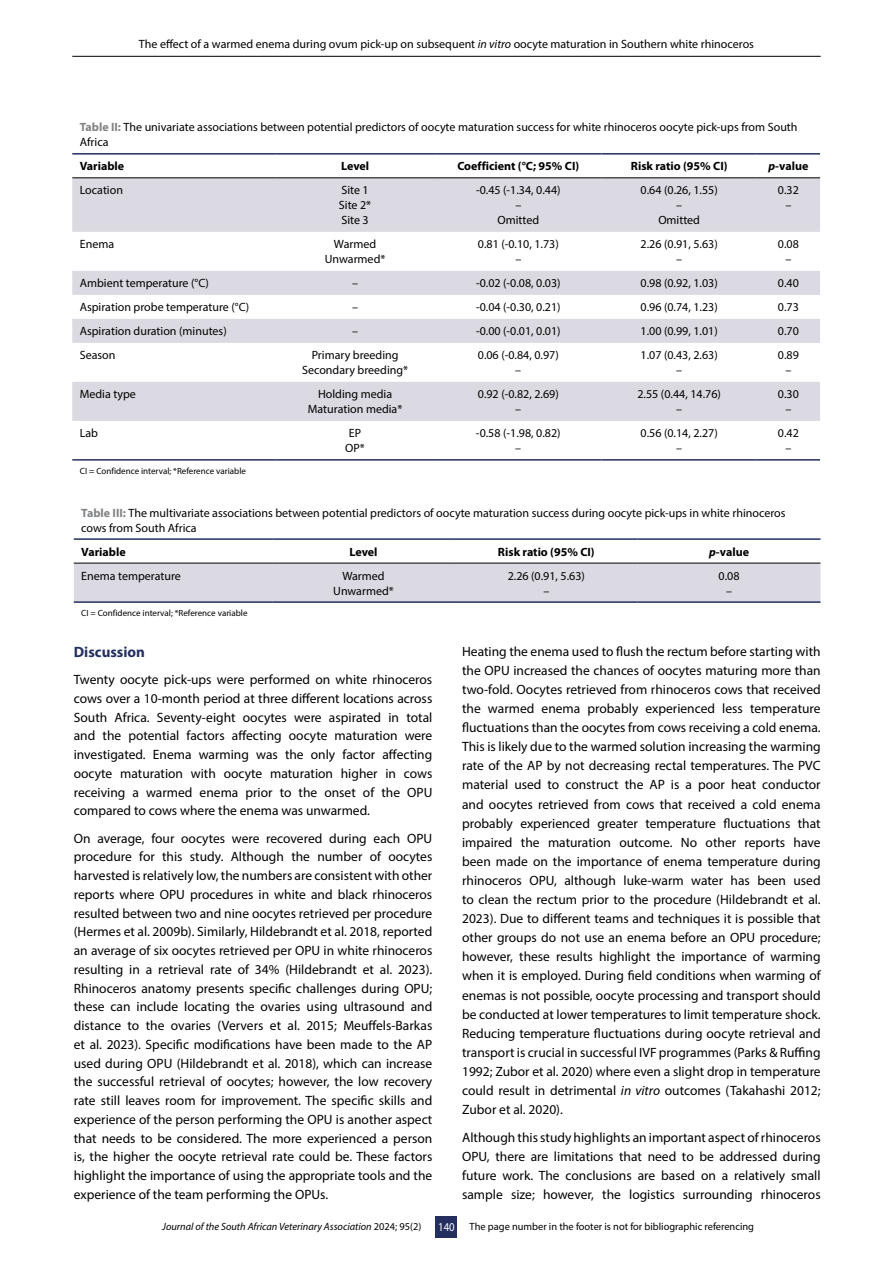
<style>
.page{position:relative;width:893px;height:1263px;background:#fff}
.page>*{position:absolute;margin:0;border:0;box-sizing:border-box;transform-origin:0 0}
.t1{font:700 15px "Myriad Pro";color:#242f5f}
.t2{font:13.5px/19px "Myriad Pro";color:#000;text-align:justify}
.t3{font:12px/15px "Myriad Pro";color:#000;text-align:center}
.t4{font:700 12px "Myriad Pro";color:#000}
.t5{font:10.5px "Myriad Pro";color:#000}
.t6{font:italic 10.5px "Myriad Pro";color:#000}
.t7{font:9px "Myriad Pro";color:#000}
.s1{font-style:italic}
.s2{font-weight:700;color:#808285}
.s3{font-style:normal}
.s4{font-size:12px;color:#fff}
</style>
<div class="page">
<div style="left:436px;top:1217px;width:21px;height:21px;background:#242f5f"></div>
<hr style="left:72px;top:56px;width:749px;height:1px;background:#000">
<svg style="left:72px;top:178px;width:748px;height:243px;fill:#dbd9e1"></svg>
<hr style="left:72px;top:153px;width:203px;height:2px;background:#242f5f">
<hr style="left:275px;top:153px;width:160px;height:2px;background:#242f5f">
<hr style="left:435px;top:153px;width:167px;height:2px;background:#242f5f">
<hr style="left:602px;top:153px;width:155px;height:2px;background:#242f5f">
<hr style="left:757px;top:153px;width:63px;height:2px;background:#242f5f">
<hr style="left:72px;top:459px;width:203px;height:2px;background:#242f5f">
<hr style="left:275px;top:459px;width:160px;height:2px;background:#242f5f">
<hr style="left:435px;top:459px;width:167px;height:2px;background:#242f5f">
<hr style="left:602px;top:459px;width:155px;height:2px;background:#242f5f">
<hr style="left:757px;top:459px;width:63px;height:2px;background:#242f5f">
<hr style="left:72px;top:177px;width:203px;height:1px;background:#000">
<hr style="left:275px;top:177px;width:160px;height:1px;background:#000">
<hr style="left:435px;top:177px;width:167px;height:1px;background:#000">
<hr style="left:602px;top:177px;width:155px;height:1px;background:#000">
<hr style="left:757px;top:177px;width:63px;height:1px;background:#000">
<div style="left:74px;top:564px;width:746px;height:37px;background:#dbd9e1"></div>
<hr style="left:74px;top:538px;width:198px;height:2px;background:#242f5f">
<hr style="left:272px;top:538px;width:183px;height:2px;background:#242f5f">
<hr style="left:455px;top:538px;width:183px;height:2px;background:#242f5f">
<hr style="left:638px;top:538px;width:182px;height:2px;background:#242f5f">
<hr style="left:74px;top:601px;width:198px;height:2px;background:#242f5f">
<hr style="left:272px;top:601px;width:183px;height:2px;background:#242f5f">
<hr style="left:455px;top:601px;width:183px;height:2px;background:#242f5f">
<hr style="left:638px;top:601px;width:182px;height:2px;background:#242f5f">
<hr style="left:74px;top:563px;width:198px;height:1px;background:#000">
<hr style="left:272px;top:563px;width:183px;height:1px;background:#000">
<hr style="left:455px;top:563px;width:183px;height:1px;background:#000">
<hr style="left:638px;top:563px;width:182px;height:1px;background:#000">
<p class="t3" style="left:139px;top:37px;width:616px">The effect of a warmed enema during ovum pick-up on subsequent <span class="s1">in vitro</span> oocyte maturation in Southern white rhinoceros</p>
<p class="t3" style="left:80px;top:120px;width:719px;text-align:left"><span class="s2">Table II:</span> The univariate associations between potential predictors of oocyte maturation success for white rhinoceros oocyte pick-ups from South<br>Africa</p>
<p class="t4" style="left:80px;top:158px;width:46px">Variable</p>
<p class="t4" style="left:341px;top:158px;width:30px">Level</p>
<p class="t4" style="left:457px;top:158px;width:123px">Coefficient (°C; 95% CI)</p>
<p class="t4" style="left:631px;top:158px;width:98px">Risk ratio (95% CI)</p>
<p class="t4" style="left:768px;top:158px;width:41px"><span class="s1">p</span>-value</p>
<p class="t3" style="left:80px;top:183px;width:45px">Location</p>
<p class="t3" style="left:339px;top:183px;width:34px;text-align:left">Site 1<br>Site 2*<br>Site 3</p>
<p class="t3" style="left:476px;top:183px;width:86px">-0.45 (-1.34, 0.44) –<br>Omitted</p>
<p class="t3" style="left:641px;top:183px;width:79px">0.64 (0.26, 1.55) –<br>Omitted</p>
<p class="t3" style="left:778px;top:183px;width:22px">0.32 –</p>
<p class="t3" style="left:80px;top:237px;width:36px">Enema</p>
<p class="t3" style="left:325px;top:237px;width:62px">Warmed<br>Unwarmed*</p>
<p class="t3" style="left:478px;top:237px;width:82px">0.81 (-0.10, 1.73) –</p>
<p class="t3" style="left:641px;top:237px;width:79px">2.26 (0.91, 5.63) –</p>
<p class="t3" style="left:778px;top:237px;width:22px">0.08 –</p>
<p class="t3" style="left:80px;top:276px;width:131px">Ambient temperature (°C)</p>
<p class="t3" style="left:352px;top:276px;width:7px">–</p>
<p class="t3" style="left:476px;top:276px;width:86px">-0.02 (-0.08, 0.03)</p>
<p class="t3" style="left:641px;top:276px;width:79px">0.98 (0.92, 1.03)</p>
<p class="t3" style="left:778px;top:276px;width:22px">0.40</p>
<p class="t3" style="left:80px;top:300px;width:171px">Aspiration probe temperature (°C)</p>
<p class="t3" style="left:352px;top:300px;width:7px">–</p>
<p class="t3" style="left:476px;top:300px;width:86px">-0.04 (-0.30, 0.21)</p>
<p class="t3" style="left:641px;top:300px;width:79px">0.96 (0.74, 1.23)</p>
<p class="t3" style="left:778px;top:300px;width:22px">0.73</p>
<p class="t3" style="left:80px;top:324px;width:148px">Aspiration duration (minutes)</p>
<p class="t3" style="left:352px;top:324px;width:7px">–</p>
<p class="t3" style="left:476px;top:324px;width:86px">-0.00 (-0.01, 0.01)</p>
<p class="t3" style="left:641px;top:324px;width:79px">1.00 (0.99, 1.01)</p>
<p class="t3" style="left:778px;top:324px;width:22px">0.70</p>
<p class="t3" style="left:80px;top:348px;width:37px">Season</p>
<p class="t3" style="left:302px;top:348px;width:108px">Primary breeding<br>Secondary breeding*</p>
<p class="t3" style="left:478px;top:348px;width:82px">0.06 (-0.84, 0.97) –</p>
<p class="t3" style="left:641px;top:348px;width:79px">1.07 (0.43, 2.63) –</p>
<p class="t3" style="left:778px;top:348px;width:22px">0.89 –</p>
<p class="t3" style="left:80px;top:387px;width:58px">Media type</p>
<p class="t3" style="left:308px;top:387px;width:96px">Holding media<br>Maturation media*</p>
<p class="t3" style="left:478px;top:387px;width:82px">0.92 (-0.82, 2.69) –</p>
<p class="t3" style="left:637px;top:387px;width:85px">2.55 (0.44, 14.76) –</p>
<p class="t3" style="left:778px;top:387px;width:22px">0.30 –</p>
<p class="t3" style="left:80px;top:426px;width:20px">Lab</p>
<p class="t3" style="left:345px;top:426px;width:21px">EP<br>OP*</p>
<p class="t3" style="left:476px;top:426px;width:86px">-0.58 (-1.98, 0.82) –</p>
<p class="t3" style="left:641px;top:426px;width:79px">0.56 (0.14, 2.27) –</p>
<p class="t3" style="left:778px;top:426px;width:22px">0.42 –</p>
<p class="t7" style="left:80px;top:465px;width:168px">CI = Confidence interval; *Reference variable</p>
<p class="t3" style="left:81px;top:505px;width:706px;text-align:left"><span class="s2">Table III:</span> The multivariate associations between potential predictors of oocyte maturation success during oocyte pick-ups in white rhinoceros cows from South Africa</p>
<p class="t4" style="left:81px;top:544px;width:46px">Variable</p>
<p class="t4" style="left:349px;top:544px;width:30px">Level</p>
<p class="t4" style="left:498px;top:544px;width:98px">Risk ratio (95% CI)</p>
<p class="t4" style="left:709px;top:544px;width:41px"><span class="s1">p</span>-value</p>
<p class="t3" style="left:81px;top:568px;width:101px">Enema temperature</p>
<p class="t3" style="left:333px;top:568px;width:62px">Warmed<br>Unwarmed*</p>
<p class="t3" style="left:508px;top:568px;width:79px">2.26 (0.91, 5.63) –</p>
<p class="t3" style="left:719px;top:568px;width:22px">0.08 –</p>
<p class="t7" style="left:81px;top:608px;width:168px">CI = Confidence interval; *Reference variable</p>
<p class="t1" style="left:74px;top:642px;width:73px">Discussion</p>
<p class="t2" style="left:74px;top:670px;width:360px">Twenty oocyte pick-ups were performed on white rhinoceros cows over a 10-month period at three different locations across South Africa. Seventy-eight oocytes were aspirated in total and the potential factors affecting oocyte maturation were investigated. Enema warming was the only factor affecting oocyte maturation with oocyte maturation higher in cows receiving a warmed enema prior to the onset of the OPU compared to cows where the enema was unwarmed.</p>
<p class="t2" style="left:74px;top:828px;width:360px">On average, four oocytes were recovered during each OPU procedure for this study. Although the number of oocytes harvested is relatively low, the numbers are consistent with other reports where OPU procedures in white and black rhinoceros resulted between two and nine oocytes retrieved per procedure (Hermes et al. 2009b). Similarly, Hildebrandt et al. 2018, reported an average of six oocytes retrieved per OPU in white rhinoceros resulting in a retrieval rate of 34% (Hildebrandt et al. 2023).<br>Rhinoceros anatomy presents specific challenges during OPU; these can include locating the ovaries using ultrasound and distance to the ovaries (Ververs et al. 2015; Meuffels-Barkas et al. 2023). Specific modifications have been made to the AP used during OPU (Hildebrandt et al. 2018), which can increase the successful retrieval of oocytes; however, the low recovery rate still leaves room for improvement. The specific skills and experience of the person performing the OPU is another aspect that needs to be considered. The more experienced a person is, the higher the oocyte retrieval rate could be. These factors highlight the importance of using the appropriate tools and the experience of the team performing the OPUs.</p>
<p class="t2" style="left:462px;top:641px;width:360px">Heating the enema used to flush the rectum before starting with the OPU increased the chances of oocytes maturing more than two-fold. Oocytes retrieved from rhinoceros cows that received the warmed enema probably experienced less temperature fluctuations than the oocytes from cows receiving a cold enema.<br>This is likely due to the warmed solution increasing the warming rate of the AP by not decreasing rectal temperatures. The PVC material used to construct the AP is a poor heat conductor and oocytes retrieved from cows that received a cold enema probably experienced greater temperature fluctuations that impaired the maturation outcome. No other reports have been made on the importance of enema temperature during rhinoceros OPU, although luke-warm water has been used to clean the rectum prior to the procedure (Hildebrandt et al.<br>2023). Due to different teams and techniques it is possible that other groups do not use an enema before an OPU procedure; however, these results highlight the importance of warming when it is employed. During field conditions when warming of enemas is not possible, oocyte processing and transport should be conducted at lower temperatures to limit temperature shock.<br>Reducing temperature fluctuations during oocyte retrieval and transport is crucial in successful IVF programmes (Parks &amp; Ruffing 1992; Zubor et al. 2020) where even a slight drop in temperature could result in detrimental <span class="s1">in vitro</span> outcomes (Takahashi 2012; Zubor et al. 2020).</p>
<p class="t2" style="left:462px;top:1127px;width:360px">Although this study highlights an important aspect of rhinoceros OPU, there are limitations that need to be addressed during future work. The conclusions are based on a relatively small sample size; however, the logistics surrounding rhinoceros</p>
<p class="t6" style="left:162px;top:1220px;width:261px">Journal of the South African Veterinary Association <span class="s3">2024; 95(2)</span></p>
<p class="t5" style="left:438px;top:1220px;width:317px"><span class="s4">140</span> The page number in the footer is not for bibliographic referencing</p>
</div>
